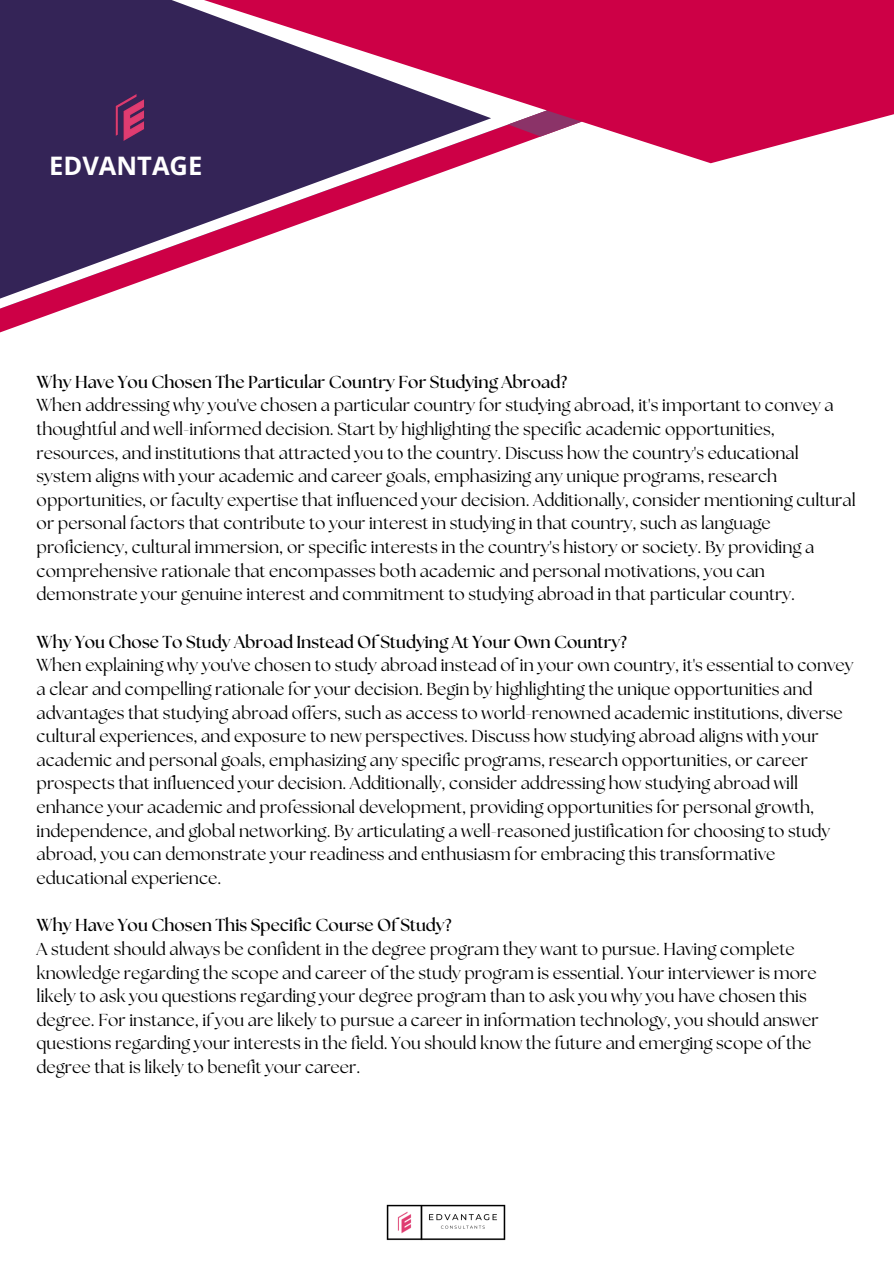
<style>
.page{position:relative;width:894px;height:1264px;background:#fff}
.page>*{position:absolute;margin:0;border:0;box-sizing:border-box;transform-origin:0 0}
.t1{font:700 25.5px "Open Sans";color:#fff}
.t2{font:17.25px/23.7px "The Seasons";color:#000}
.t3{font:700 17.25px "The Seasons";color:#000}
</style>
<div class="page">
<svg style="left:0;top:163px;width:468px;height:162px"></svg>
<svg style="left:0;top:0;width:893px;height:163px;background:#962c62"></svg>
<svg style="left:508px;top:110px;width:73px;height:26px"></svg>
<img style="left:110px;top:84px;width:37px;height:67px">
<img style="left:387px;top:1204px;width:119px;height:37px">
<p class="t1" style="left:49px;top:148px;width:155px">EDVANTAGE</p>
<p class="t3" style="left:37px;top:374px;width:532px">Why Have You Chosen The Particular Country For Studying Abroad?</p>
<p class="t2" style="left:37px;top:394px;width:820px">When addressing why you've chosen a particular country for studying abroad, it's important to convey a thoughtful and well-informed decision. Start by highlighting the specific academic opportunities, resources, and institutions that attracted you to the country. Discuss how the country's educational system aligns with your academic and career goals, emphasizing any unique programs, research opportunities, or faculty expertise that influenced your decision. Additionally, consider mentioning cultural or personal factors that contribute to your interest in studying in that country, such as language proficiency, cultural immersion, or specific interests in the country's history or society. By providing a comprehensive rationale that encompasses both academic and personal motivations, you can demonstrate your genuine interest and commitment to studying abroad in that particular country.</p>
<p class="t3" style="left:37px;top:634px;width:592px">Why You Chose To Study Abroad Instead Of Studying At Your Own Country?</p>
<p class="t2" style="left:37px;top:654px;width:818px">When explaining why you've chosen to study abroad instead of in your own country, it's essential to convey a clear and compelling rationale for your decision. Begin by highlighting the unique opportunities and advantages that studying abroad offers, such as access to world-renowned academic institutions, diverse cultural experiences, and exposure to new perspectives. Discuss how studying abroad aligns with your academic and personal goals, emphasizing any specific programs, research opportunities, or career prospects that influenced your decision. Additionally, consider addressing how studying abroad will enhance your academic and professional development, providing opportunities for personal growth, independence, and global networking. By articulating a well-reasoned justification for choosing to study abroad, you can demonstrate your readiness and enthusiasm for embracing this transformative educational experience.</p>
<p class="t3" style="left:37px;top:917px;width:416px">Why Have You Chosen This Specific Course Of Study?</p>
<p class="t2" style="left:37px;top:938px;width:783px">A student should always be confident in the degree program they want to pursue. Having complete knowledge regarding the scope and career of the study program is essential. Your interviewer is more likely to ask you questions regarding your degree program than to ask you why you have chosen this degree. For instance, if you are likely to pursue a career in information technology, you should answer questions regarding your interests in the field. You should know the future and emerging scope of the degree that is likely to benefit your career.</p>
</div>
